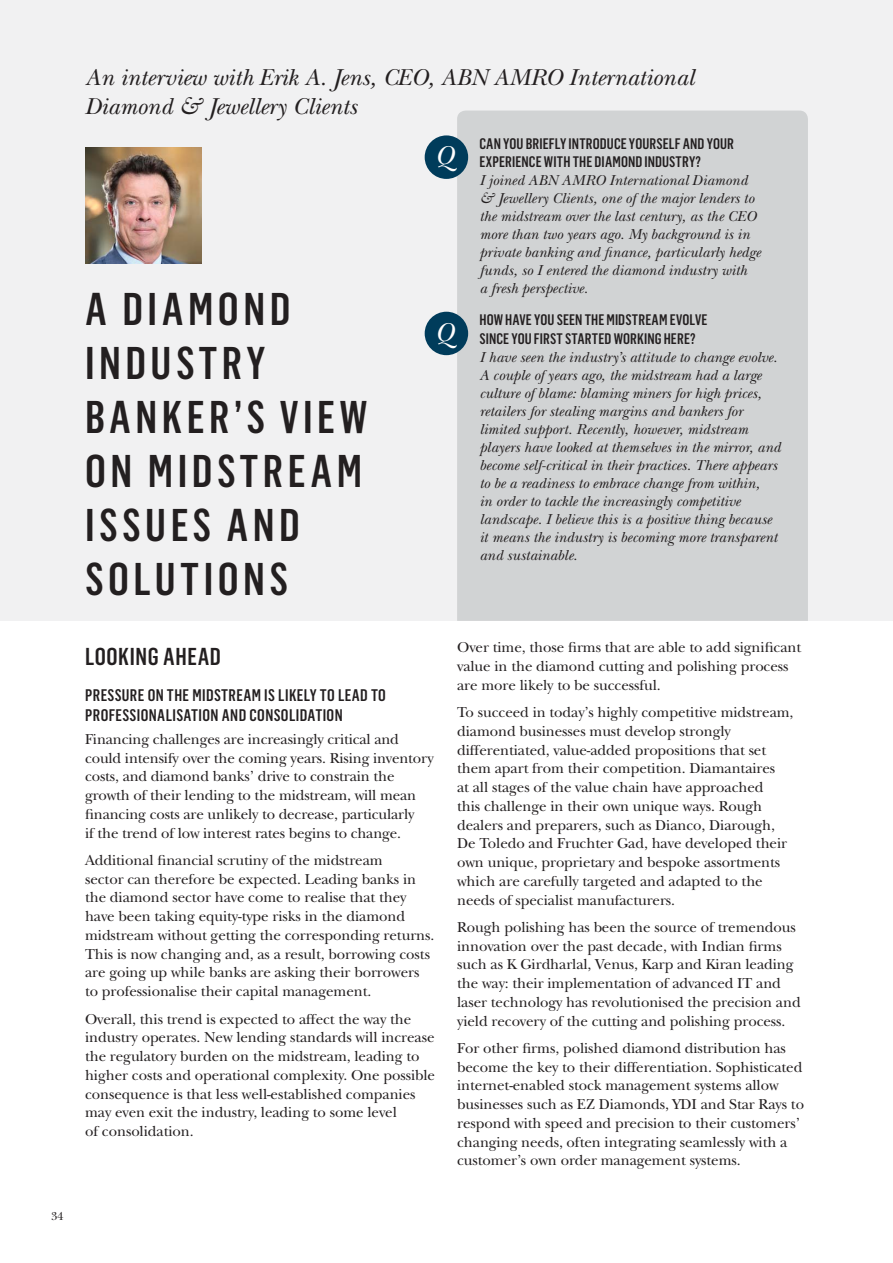
<style>
.page{position:relative;width:893px;height:1263px;background:#fff}
.page>*{position:absolute;margin:0;border:0;box-sizing:border-box;transform-origin:0 0}
.t1{font:500 45px/54px "Flama Condensed";letter-spacing:.1em;color:#231f20}
.t2{font:italic 27px "New Baskerville Std";color:#fff}
.t3{font:italic 24px/28.8px "New Baskerville Std";color:#231f20}
.t4{font:500 24px "Flama Condensed";letter-spacing:.025em;color:#231f20}
.t5{font:500 16.5px/19.5px "Flama Condensed";letter-spacing:.025em;color:#231f20}
.t6{font:15px/18.8px "New Baskerville Std";letter-spacing:-.005em;color:#231f20}
.t7{font:italic 15px/18px "New Baskerville Std";color:#231f20}
.t8{font:500 15px/18.8px "Flama Condensed";letter-spacing:.01em;color:#231f20}
.t9{font:12px "New Baskerville Std";color:#231f20}
</style>
<div class="page">
<div style="left:0;top:0;width:893px;height:621px;background:#f1f1f2"></div>
<div style="left:457px;top:111px;width:351px;height:510px;background:#d1d3d4"></div>
<img style="left:85px;top:148px;width:117px;height:116px">
<div style="left:425px;top:135px;width:43px;height:44px;background:#003c5b;border-radius:50%"></div>
<div style="left:425px;top:312px;width:43px;height:43px;background:#003c5b;border-radius:50%"></div>
<p class="t9" style="left:51px;top:1211px;width:14px">34</p>
<h3 class="t3" style="left:85px;top:65px;width:610px">An interview with Erik A. Jens, CEO, ABN AMRO International<br>Diamond &amp; Jewellery Clients</h3>
<h1 class="t1" style="left:85px;top:282px;width:284px">A DIAMOND<br>INDUSTRY<br>BANKER’S VIEW<br>ON MIDSTREAM<br>ISSUES AND<br>SOLUTIONS</h1>
<h2 class="t2" style="left:435px;top:145px;width:20px">Q</h2>
<h2 class="t2" style="left:435px;top:321px;width:20px">Q</h2>
<p class="t8" style="left:479px;top:134px;width:256px">CAN YOU BRIEFLY INTRODUCE YOURSELF AND YOUR<br>EXPERIENCE WITH THE DIAMOND INDUSTRY?</p>
<p class="t7" style="left:479px;top:173px;width:283px">I joined ABN AMRO International Diamond &amp; Jewellery Clients, one of the major lenders to the midstream over the last century, as the CEO more than two years ago. My background is in private banking and finance, particularly hedge funds, so I entered the diamond industry with<br>a fresh perspective.</p>
<p class="t8" style="left:479px;top:310px;width:230px">HOW HAVE YOU SEEN THE MIDSTREAM EVOLVE<br>SINCE YOU FIRST STARTED WORKING HERE?</p>
<p class="t7" style="left:479px;top:349px;width:303px">I have seen the industry’s attitude to change evolve.<br>A couple of years ago, the midstream had a large culture of blame: blaming miners for high prices, retailers for stealing margins and bankers for limited support. Recently, however, midstream players have looked at themselves in the mirror, and become self-critical in their practices. There appears to be a readiness to embrace change from within,<br>in order to tackle the increasingly competitive landscape. I believe this is a positive thing because it means the industry is becoming more transparent and sustainable.</p>
<h3 class="t4" style="left:85px;top:643px;width:137px">LOOKING AHEAD</h3>
<p class="t5" style="left:85px;top:686px;width:302px">PRESSURE ON THE MIDSTREAM IS LIKELY TO LEAD TO<br>PROFESSIONALISATION AND CONSOLIDATION</p>
<p class="t6" style="left:85px;top:731px;width:350px">Financing challenges are increasingly critical and could intensify over the coming years. Rising inventory costs, and diamond banks’ drive to constrain the growth of their lending to the midstream, will mean financing costs are unlikely to decrease, particularly<br>if the trend of low interest rates begins to change.</p>
<p class="t6" style="left:85px;top:852px;width:351px">Additional financial scrutiny of the midstream<br>sector can therefore be expected. Leading banks in the diamond sector have come to realise that they have been taking equity-type risks in the diamond midstream without getting the corresponding returns.<br>This is now changing and, as a result, borrowing costs are going up while banks are asking their borrowers to professionalise their capital management.</p>
<p class="t6" style="left:85px;top:1011px;width:352px">Overall, this trend is expected to affect the way the industry operates. New lending standards will increase the regulatory burden on the midstream, leading to higher costs and operational complexity. One possible consequence is that less well-established companies may even exit the industry, leading to some level<br>of consolidation.</p>
<p class="t6" style="left:457px;top:639px;width:346px">Over time, those firms that are able to add significant value in the diamond cutting and polishing process are more likely to be successful.</p>
<p class="t6" style="left:457px;top:704px;width:338px">To succeed in today’s highly competitive midstream, diamond businesses must develop strongly differentiated, value-added propositions that set them apart from their competition. Diamantaires<br>at all stages of the value chain have approached<br>this challenge in their own unique ways. Rough dealers and preparers, such as Dianco, Diarough, De Toledo and Fruchter Gad, have developed their own unique, proprietary and bespoke assortments which are carefully targeted and adapted to the needs of specialist manufacturers.</p>
<p class="t6" style="left:457px;top:919px;width:345px">Rough polishing has been the source of tremendous innovation over the past decade, with Indian firms such as K Girdharlal, Venus, Karp and Kiran leading the way: their implementation of advanced IT and laser technology has revolutionised the precision and yield recovery of the cutting and polishing process.</p>
<p class="t6" style="left:457px;top:1040px;width:348px">For other firms, polished diamond distribution has become the key to their differentiation. Sophisticated internet-enabled stock management systems allow businesses such as EZ Diamonds, YDI and Star Rays to respond with speed and precision to their customers’ changing needs, often integrating seamlessly with a customer’s own order management systems.</p>
</div>
